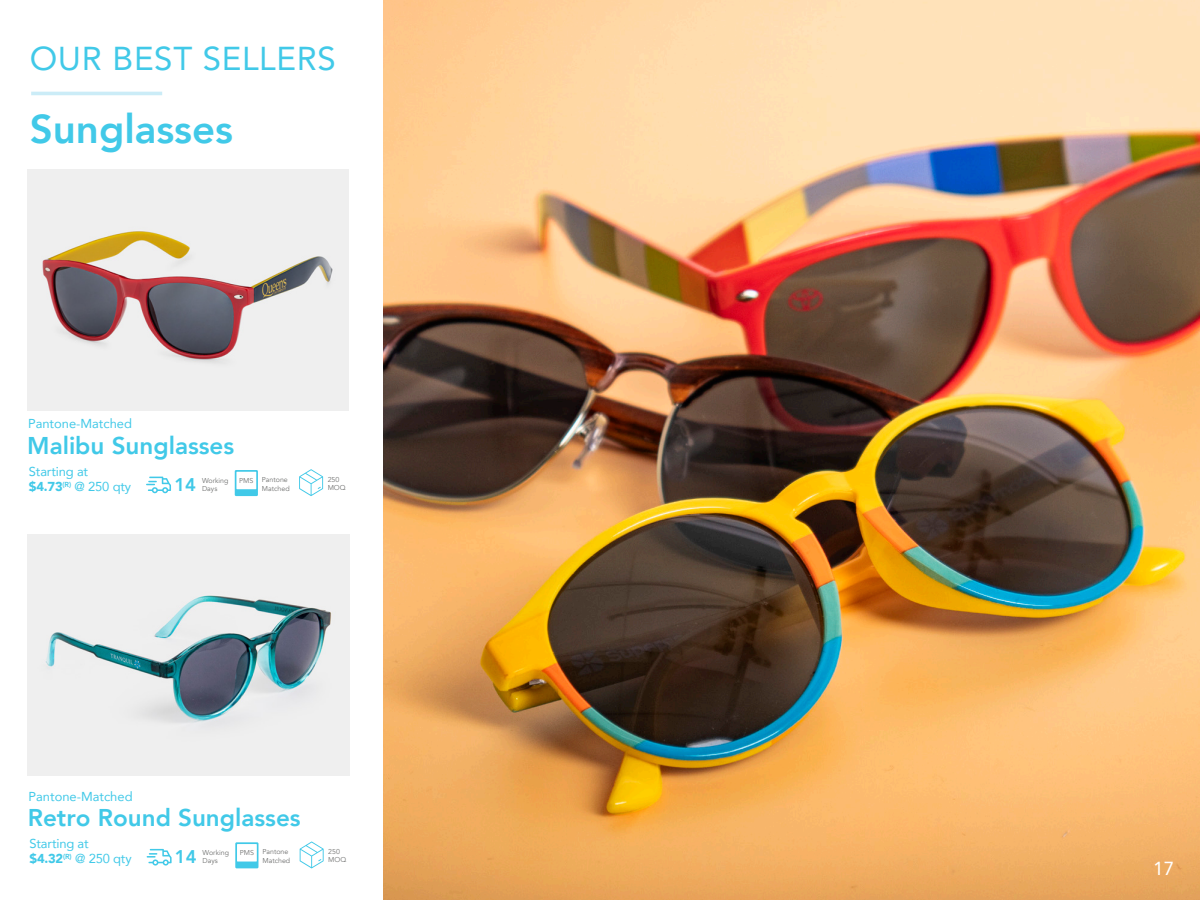
<style>
.page{position:relative;width:1200px;height:900px;background:#fff}
.page>*{position:absolute;margin:0;border:0;box-sizing:border-box;transform-origin:0 0}
.t1{font:800 40.25px "Avenir";color:#41c9e8}
.t2{font:33.06px "Avenir";letter-spacing:.02em;color:#41c9e8}
.t3{font:800 24.25px "Avenir";color:#41c9e8}
.t4{font:18.75px "Avenir";color:#fff}
.t5{font:800 18.38px "Avenir";color:#41c9e8}
.t6{font:12.94px/15.5px "Avenir";color:#41c9e8}
.t7{font:7.06px/8.5px "Avenir";color:#717271}
.s1{font-weight:900}
</style>
<div class="page">
<img style="left:28px;top:170px;width:321px;height:240px">
<hr style="left:31px;top:92px;width:131px;height:3px;background:#cbecf7">
<img style="left:383px;top:0;width:817px;height:900px">
<svg style="left:235px;top:470px;width:23px;height:26px"></svg>
<svg style="left:299px;top:469px;width:24px;height:27px"></svg>
<svg style="left:146px;top:477px;width:25px;height:16px"></svg>
<svg style="left:235px;top:842px;width:23px;height:26px"></svg>
<svg style="left:300px;top:841px;width:24px;height:27px"></svg>
<svg style="left:147px;top:849px;width:25px;height:17px"></svg>
<img style="left:28px;top:534px;width:321px;height:241px">
<p class="t2" style="left:30px;top:32px;width:308px">OUR BEST SELLERS</p>
<p class="t1" style="left:30px;top:97px;width:205px">Sunglasses</p>
<p class="t6" style="left:28px;top:416px;width:105px">Pantone-Matched</p>
<p class="t3" style="left:27px;top:426px;width:209px">Malibu Sunglasses</p>
<p class="t6" style="left:29px;top:463px;width:104px">Starting at <span class="s1">$4.73</span><sup>(R)</sup> @ 250 qty</p>
<p class="t5" style="left:174px;top:470px;width:23px">14</p>
<p class="t7" style="left:328px;top:475px;width:20px">250<br>MOQ</p>
<p class="t7" style="left:262px;top:476px;width:29px">Pantone<br>Matched</p>
<p class="t7" style="left:239px;top:476px;width:16px">PMS</p>
<p class="t7" style="left:202px;top:477px;width:28px;line-height:7.6px">Working<br>Days</p>
<p class="t6" style="left:29px;top:788px;width:105px">Pantone-Matched</p>
<p class="t3" style="left:28px;top:799px;width:274px">Retro Round Sunglasses</p>
<p class="t6" style="left:30px;top:835px;width:104px">Starting at <span class="s1">$4.32</span><sup>(R)</sup> @ 250 qty</p>
<p class="t5" style="left:175px;top:842px;width:23px">14</p>
<p class="t7" style="left:328px;top:847px;width:20px">250<br>MOQ</p>
<p class="t7" style="left:262px;top:848px;width:29px">Pantone<br>Matched</p>
<p class="t7" style="left:240px;top:849px;width:16px">PMS</p>
<p class="t7" style="left:203px;top:849px;width:28px;line-height:7.6px">Working<br>Days</p>
<p class="t4" style="left:1153px;top:855px;width:22px">17</p>
</div>
